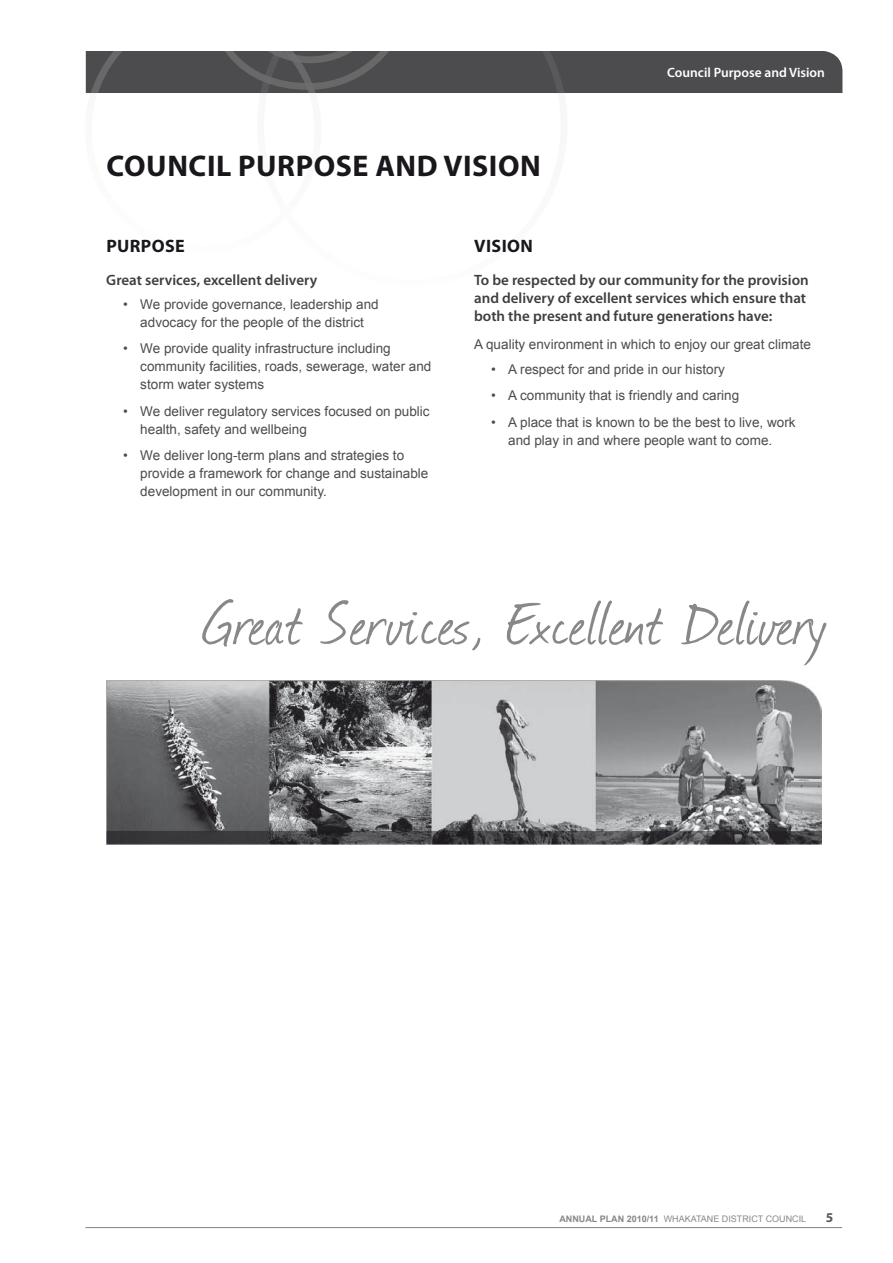
<style>
.page{position:relative;width:893px;height:1263px;background:#fff}
.page>*{position:absolute;margin:0;border:0;box-sizing:border-box;transform-origin:0 0}
.t1{font:72px "Journal";letter-spacing:.005em;color:#87888a}
.t2{font:700 30px "Myriad Pro";letter-spacing:.02em;color:#1a171c}
.t3{font:700 18px "Myriad Pro";color:#1a171c}
.t4{font:600 15px/18px "Myriad Pro";color:#3e3e40}
.t5{font:13.5px/18px "Arial";color:#4c4c4e}
.t6{font:600 13.5px "Myriad Pro";color:#fff}
.t7{font:700 13.5px "Myriad Pro";color:#58585a}
.t8{font:9px "Arial";color:#87888a}
.s1{font-weight:700}
</style>
<div class="page">
<svg style="left:86px;top:51px;width:756px;height:42px;background:#4e4e50"></svg>
<hr style="left:85px;top:1227px;width:757px;height:1px;background:#87888a">
<img style="left:106px;top:680px;width:715px;height:164px">
<svg style="left:110px;top:834px;width:709px;height:7px;background:#403e42"></svg>
<div style="left:107px;top:831px;width:715px;height:13px;border:2px solid #1a171c"></div>
<h2 class="t2" style="left:107px;top:146px;width:436px">COUNCIL PURPOSE AND VISION</h2>
<p class="t6" style="left:667px;top:64px;width:159px">Council Purpose and Vision</p>
<h3 class="t3" style="left:106px;top:234px;width:57px">PURPOSE</h3>
<p class="t4" style="left:106px;top:270px;width:212px">Great services, excellent delivery</p>
<p class="t5" style="left:123px;top:295px;width:257px;text-align:center">• We provide governance, leadership and advocacy for the people of the district</p>
<p class="t5" style="left:140px;top:340px;width:293px;text-indent:-17px">• We provide quality infrastructure including community facilities, roads, sewerage, water and storm water systems</p>
<p class="t5" style="left:140px;top:402px;width:291px;text-indent:-17px">• We deliver regulatory services focused on public health, safety and wellbeing</p>
<p class="t5" style="left:140px;top:447px;width:290px;text-indent:-17px">• We deliver long-term plans and strategies to provide a framework for change and sustainable development in our community.</p>
<h3 class="t3" style="left:474px;top:234px;width:11px">VISION</h3>
<p class="t4" style="left:474px;top:270px;width:336px">To be respected by our community for the provision and delivery of excellent services which ensure that both the present and future generations have:</p>
<p class="t5" style="left:474px;top:336px;width:338px">A quality environment in which to enjoy our great climate</p>
<p class="t5" style="left:491px;top:360px;width:235px">• A respect for and pride in our history</p>
<p class="t5" style="left:491px;top:386px;width:250px">• A community that is friendly and caring</p>
<p class="t5" style="left:491px;top:413px;width:306px;text-align:center">• A place that is known to be the best to live, work and play in and where people want to come.</p>
<h1 class="t1" style="left:206px;top:574px;width:621px">Great Services, Excellent Delivery</h1>
<p class="t8" style="left:559px;top:1213px;width:248px"><span class="s1">ANNUAL PLAN 2010/11</span> Whakatane District Council</p>
<p class="t7" style="left:826px;top:1208px;width:9px">5</p>
</div>
